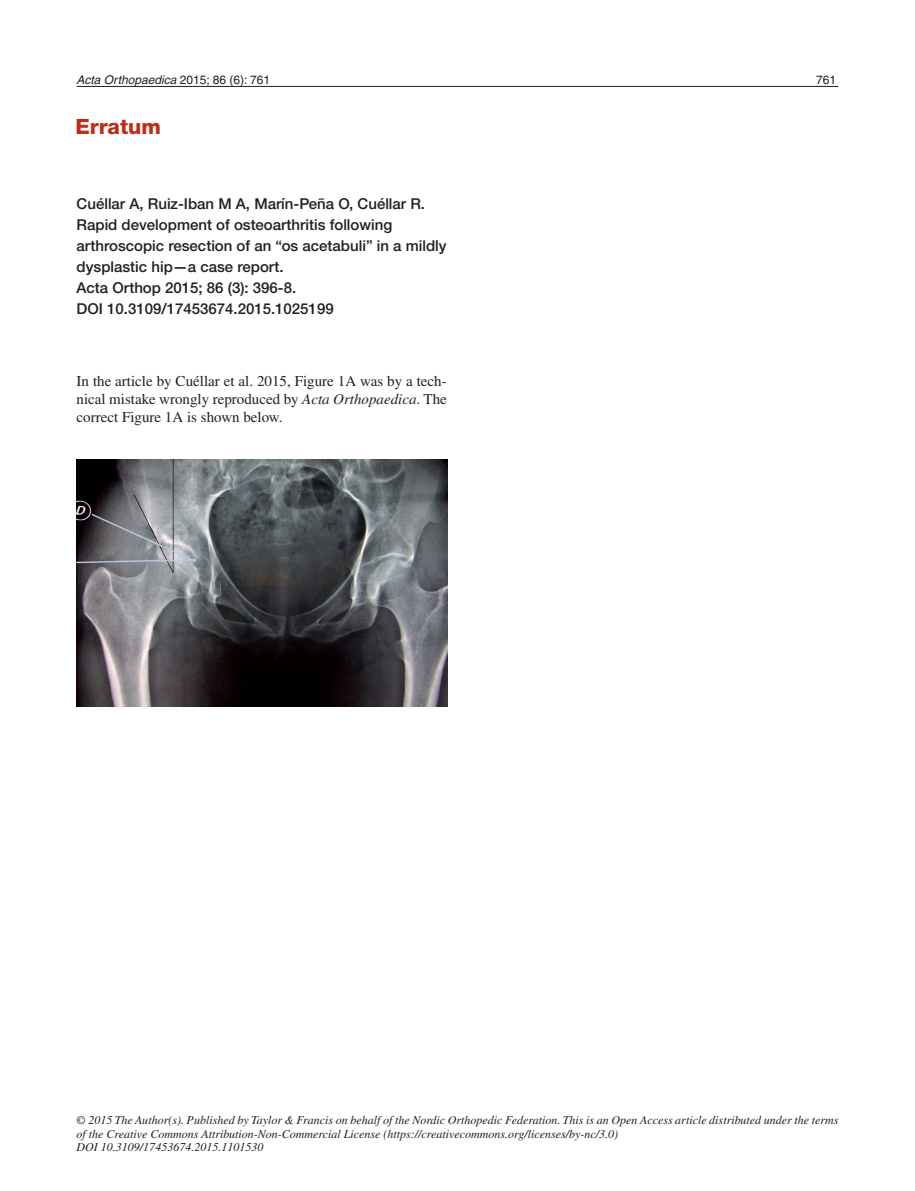
<style>
.page{position:relative;width:915px;height:1191px;background:#fff}
.page>*{position:absolute;margin:0;border:0;box-sizing:border-box;transform-origin:0 0}
.t1{font:800 21px "Helvetica Neue LTW1 G";color:#bc2e18}
.t2{font:500 15px/21px "Helvetica Neue LTW1 G";color:#231f20}
.t3{font:15px/18px "Times";color:#231f20;text-align:justify}
.t4{font:italic 12px/13.5px "Times";color:#231f20}
.t5{font:italic 12px "Helvetica";color:#231f20}
.t6{font:12px "Helvetica";color:#231f20}
.s1{font-style:normal}
.s2{font-style:italic}
</style>
<div class="page">
<hr style="left:77px;top:86px;width:761px;height:1px;background:#231f20">
<img style="left:77px;top:459px;width:370px;height:247px">
<p class="t5" style="left:77px;top:72px;width:195px">Acta Orthopaedica <span class="s1">2015; 86 (6): 761</span></p>
<p class="t6" style="left:816px;top:72px;width:22px">761</p>
<h1 class="t1" style="left:75px;top:114px;width:87px">Erratum</h1>
<p class="t2" style="left:77px;top:193px;width:371px">Cuéllar A, Ruiz-Iban M A, Marín-Peña O, Cuéllar R.<br>Rapid development of osteoarthritis following arthroscopic resection of an “os acetabuli” in a mildly dysplastic hip—a case report.<br>Acta Orthop 2015; 86 (3): 396-8.<br>DOI 10.3109/17453674.2015.1025199</p>
<p class="t3" style="left:77px;top:371px;width:371px">In the article by Cuéllar et al. 2015, Figure 1A was by a tech&shy;nical mistake wrongly reproduced by <span class="s2">Acta Orthopaedica</span>. The correct Figure 1A is shown below.</p>
<p class="t4" style="left:77px;top:1113px;width:763px">© 2015 The Author(s). Published by Taylor &amp; Francis on behalf of the Nordic Orthopedic Federation. This is an Open Access article distributed under the terms of the Creative Commons Attribution-Non-Commercial License (https://creativecommons.org/licenses/by-nc/3.0)<br>DOI 10.3109/17453674.2015.1101530</p>
</div>
